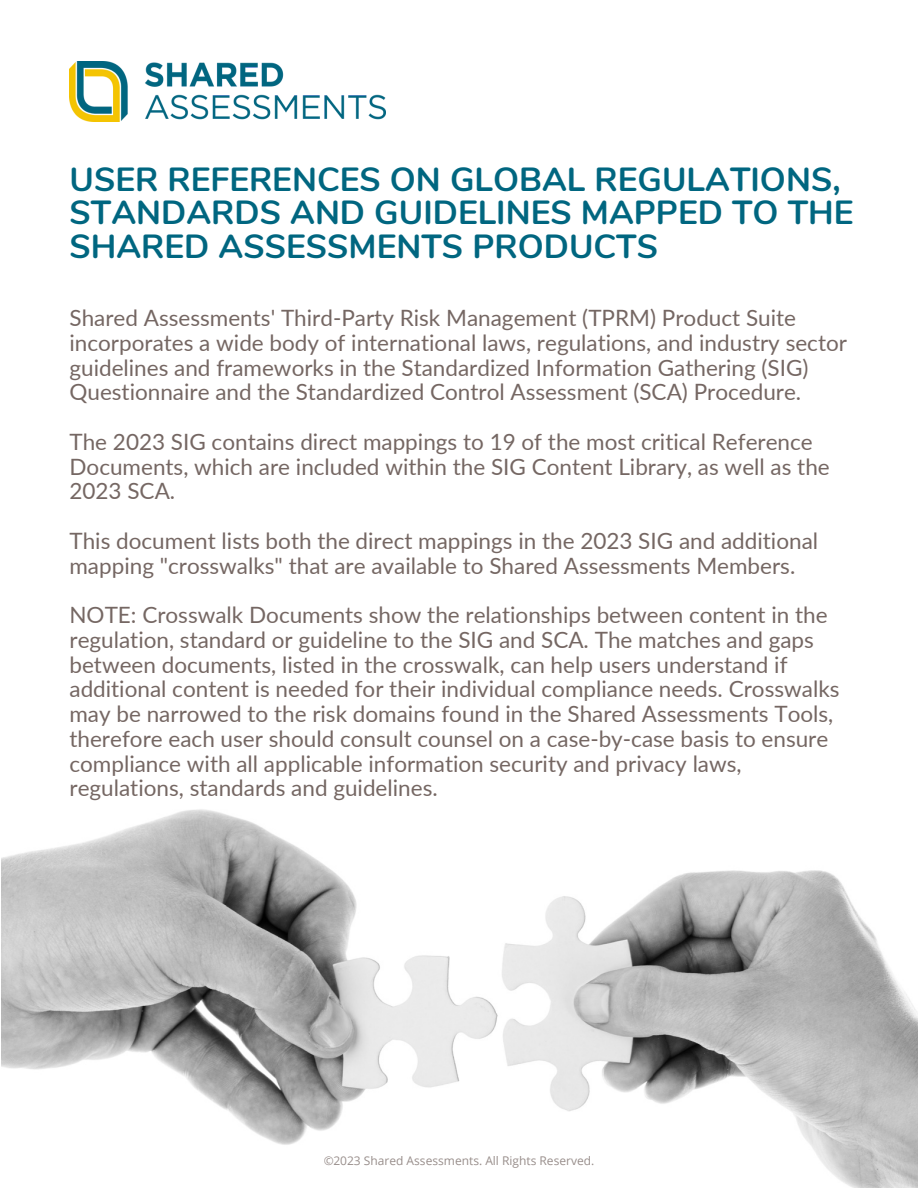
<style>
.page{position:relative;width:918px;height:1188px;background:#fff}
.page>*{position:absolute;margin:0;border:0;box-sizing:border-box;transform-origin:0 0}
.t1{font:700 33.45px/33.5px "Nunito";color:#006680}
.t2{font:22.5px/24.8px "Lato";color:#756763}
.t3{font:12px "Open Sans";color:#756763}
</style>
<div class="page">
<img style="left:69px;top:62px;width:317px;height:59px">
<img style="left:1px;top:809px;width:917px;height:379px">
<p class="t1" style="left:69px;top:163px;width:786px">USER REFERENCES ON GLOBAL REGULATIONS,<br>STANDARDS AND GUIDELINES MAPPED TO THE<br>SHARED ASSESSMENTS PRODUCTS</p>
<p class="t2" style="left:69px;top:305px;width:779px">Shared Assessments' Third-Party Risk Management (TPRM) Product Suite incorporates a wide body of international laws, regulations, and industry sector guidelines and frameworks in the Standardized Information Gathering (SIG)<br>Questionnaire and the Standardized Control Assessment (SCA) Procedure.</p>
<p class="t2" style="left:69px;top:429px;width:762px">The 2023 SIG contains direct mappings to 19 of the most critical Reference<br>Documents, which are included within the SIG Content Library, as well as the<br>2023 SCA.</p>
<p class="t2" style="left:69px;top:528px;width:750px">This document lists both the direct mappings in the 2023 SIG and additional mapping "crosswalks" that are available to Shared Assessments Members.</p>
<p class="t2" style="left:69px;top:602px;width:772px">NOTE: Crosswalk Documents show the relationships between content in the regulation, standard or guideline to the SIG and SCA. The matches and gaps between documents, listed in the crosswalk, can help users understand if additional content is needed for their individual compliance needs. Crosswalks may be narrowed to the risk domains found in the Shared Assessments Tools, therefore each user should consult counsel on a case-by-case basis to ensure compliance with all applicable information security and privacy laws, regulations, standards and guidelines.</p>
<p class="t3" style="left:323px;top:1153px;width:272px">©2023 Shared Assessments. All Rights Reserved.</p>
</div>
